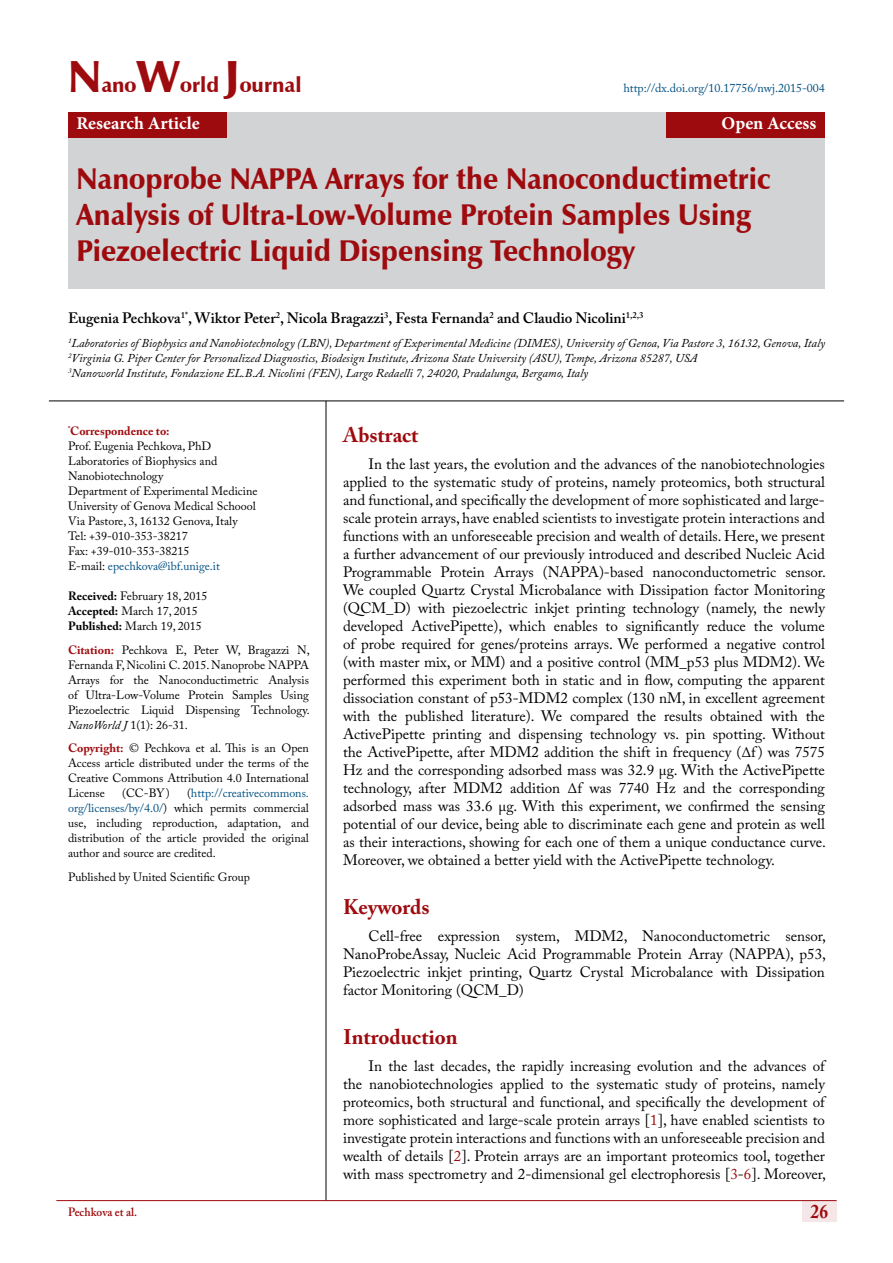
<style>
.page{position:relative;width:893px;height:1263px;background:#fff}
.page>*{position:absolute;margin:0;border:0;box-sizing:border-box;transform-origin:0 0}
.t1{font:900 30px/36px "Zapf Humanist 601 BT";color:#9e0b0f;scale:.95 1}
.t2{font:700 21px "Adobe Caslon Pro";color:#9e0b0f}
.t3{font:900 21px "Zapf Humanist 601 BT";color:#9e0b0f}
.t4{font:700 19.5px "Adobe Caslon Pro";color:#9e0b0f;scale:.9 1}
.t5{font:700 18px "Minion Pro";color:#fff}
.t6{font:15px/18px "Adobe Caslon Pro";color:#000;text-align:justify}
.t7{font:600 15px "Adobe Caslon Pro";color:#000}
.t8{font:12px/15px "Adobe Caslon Pro";color:#000;text-align:justify}
.t9{font:italic 12px/15px "Adobe Caslon Pro";color:#000}
.t10{font:12px "Adobe Caslon Pro";color:#005082}
.t11{font:600 12px "Adobe Caslon Pro";color:#9e0b0f;scale:.95 1}
.s1{font-size:45px}
.s2{font-weight:700;color:#9e0b0f}
.s3{color:#005082}
.s4{font-weight:700}
.s5{font-style:italic}
.s6{color:#9e0b0f}
</style>
<div class="page">
<div style="left:802px;top:1200px;width:35px;height:21px;background:#f5e7e7"></div>
<hr style="left:56px;top:1200px;width:781px;height:1px;background:#9e0b0f">
<div style="left:68px;top:112px;width:757px;height:177px;background:#d1d3d4"></div>
<div style="left:68px;top:112px;width:159px;height:26px;background:#9e0b0f"></div>
<div style="left:666px;top:112px;width:159px;height:26px;background:#9e0b0f"></div>
<hr style="left:326px;top:401px;width:1px;height:799px;background:#000">
<hr style="left:49px;top:400px;width:795px;height:1px;background:#000">
<h2 class="t3" style="left:68px;top:72px;width:235px"><span class="s1">N</span>ano<span class="s1">W</span>orld <span class="s1">J</span>ournal</h2>
<p class="t5" style="left:77px;top:111px;width:125px">Research Article</p>
<p class="t5" style="left:721px;top:111px;width:96px">Open Access</p>
<p class="t10" style="left:623px;top:81px;width:203px">http://dx.doi.org/10.17756/nwj.2015-004</p>
<h1 class="t1" style="left:77px;top:161px;width:732px">Nanoprobe NAPPA Arrays for the Nanoconductimetric<br>Analysis of Ultra-Low-Volume Protein Samples Using<br>Piezoelectric Liquid Dispensing Technology</h1>
<p class="t7" style="left:68px;top:309px;width:577px">Eugenia Pechkova<sup>1*</sup>, Wiktor Peter<sup>2</sup>, Nicola Bragazzi<sup>3</sup>, Festa Fernanda<sup>2</sup> and Claudio Nicolini<sup>1,2,3</sup></p>
<p class="t9" style="left:68px;top:335px;width:758px"><sup>1</sup>Laboratories of Biophysics and Nanobiotechnology (LBN), Department of Experimental Medicine (DIMES), University of Genoa, Via Pastore 3, 16132, Genova, Italy<br><sup>2</sup>Virginia G. Piper Center for Personalized Diagnostics, Biodesign Institute, Arizona State University (ASU), Tempe, Arizona 85287, USA<br><sup>3</sup>Nanoworld Institute, Fondazione EL.B.A. Nicolini (FEN), Largo Redaelli 7, 24020, Pradalunga, Bergamo, Italy</p>
<p class="t8" style="left:68px;top:424px;width:191px;text-align:left"><sup>*</sup><span class="s2">Correspondence to:<br></span>Prof. Eugenia Pechkova, PhD<br>Laboratories of Biophysics and<br>Nanobiotechnology<br>Department of Experimental Medicine<br>University of Genova Medical Schoool<br>Via Pastore, 3, 16132 Genova, Italy<br>Tel: +39-010-353-38217<br>Fax: +39-010-353-38215<br>E-mail: <span class="s3">epechkova@ibf.unige.it</span></p>
<p class="t8" style="left:68px;top:589px;width:141px;text-align:left"><span class="s4">Received:</span> February 18, 2015<br><span class="s4">Accepted:</span> March 17, 2015<br><span class="s4">Published:</span> March 19, 2015</p>
<p class="t8" style="left:68px;top:642px;width:243px"><span class="s2">Citation:</span> Pechkova E, Peter W, Bragazzi N, Fernanda F, Nicolini C. 2015. Nanoprobe NAPPA Arrays for the Nanoconductimetric Analysis of Ultra-Low-Volume Protein Samples Using Piezoelectric Liquid Dispensing Technology.<br><span class="s5">NanoWorld J</span> 1(1): 26-31.</p>
<p class="t8" style="left:68px;top:741px;width:242px"><span class="s2">Copyright:</span> © Pechkova et al. This is an Open Access article distributed under the terms of the Creative Commons Attribution 4.0 International License</p>
<p class="t8" style="left:68px;top:786px;width:242px;text-indent:119px">(<span class="s3">http://creativecommons. org/licenses/by/4.0/</span>) which permits commercial use, including reproduction, adaptation, and distribution of the article provided the original author and source are credited.</p>
<p class="t8" style="left:68px;top:869px;width:183px">Published by United Scientific Group</p>
<p class="t8" style="left:122px;top:786px;width:49px">(CC-BY)</p>
<h2 class="t2" style="left:343px;top:422px;width:77px">Abstract</h2>
<p class="t6" style="left:343px;top:454px;width:485px;text-indent:26px">In the last years, the evolution and the advances of the nanobiotechnologies applied to the systematic study of proteins, namely proteomics, both structural and functional, and specifically the development of more sophisticated and large&shy;scale protein arrays, have enabled scientists to investigate protein interactions and functions with an unforeseeable precision and wealth of details. Here, we present a further advancement of our previously introduced and described Nucleic Acid Programmable Protein Arrays (NAPPA)-based nanoconductometric sensor.<br>We coupled Quartz Crystal Microbalance with Dissipation factor Monitoring (QCM_D) with piezoelectric inkjet printing technology (namely, the newly developed ActivePipette), which enables to significantly reduce the volume of probe required for genes/proteins arrays. We performed a negative control (with master mix, or MM) and a positive control (MM_p53 plus MDM2). We performed this experiment both in static and in flow, computing the apparent dissociation constant of p53-MDM2 complex (130 nM, in excellent agreement with the published literature). We compared the results obtained with the ActivePipette printing and dispensing technology vs. pin spotting. Without the ActivePipette, after MDM2 addition the shift in frequency (Δf ) was 7575<br>Hz and the corresponding adsorbed mass was 32.9 µg. With the ActivePipette technology, after MDM2 addition Δf was 7740 Hz and the corresponding adsorbed mass was 33.6 µg. With this experiment, we confirmed the sensing potential of our device, being able to discriminate each gene and protein as well as their interactions, showing for each one of them a unique conductance curve.<br>Moreover, we obtained a better yield with the ActivePipette technology.</p>
<h2 class="t2" style="left:343px;top:894px;width:88px">Keywords</h2>
<p class="t6" style="left:343px;top:926px;width:484px;text-indent:26px">Cell-free expression system, MDM2, Nanoconductometric sensor, NanoProbeAssay, Nucleic Acid Programmable Protein Array (NAPPA), p53, Piezoelectric inkjet printing, Quartz Crystal Microbalance with Dissipation factor Monitoring (QCM_D)</p>
<h2 class="t2" style="left:343px;top:1024px;width:116px">Introduction</h2>
<p class="t6" style="left:343px;top:1056px;width:484px;text-indent:26px">In the last decades, the rapidly increasing evolution and the advances of the nanobiotechnologies applied to the systematic study of proteins, namely proteomics, both structural and functional, and specifically the development of more sophisticated and large-scale protein arrays [<span class="s6">1</span>], have enabled scientists to investigate protein interactions and functions with an unforeseeable precision and wealth of details [<span class="s6">2</span>]. Protein arrays are an important proteomics tool, together with mass spectrometry and 2-dimensional gel electrophoresis [<span class="s6">3</span>-<span class="s6">6</span>]. Moreover,</p>
<p class="t11" style="left:68px;top:1204px;width:74px">Pechkova et al.</p>
<h3 class="t4" style="left:811px;top:1200px;width:21px">26</h3>
</div>
